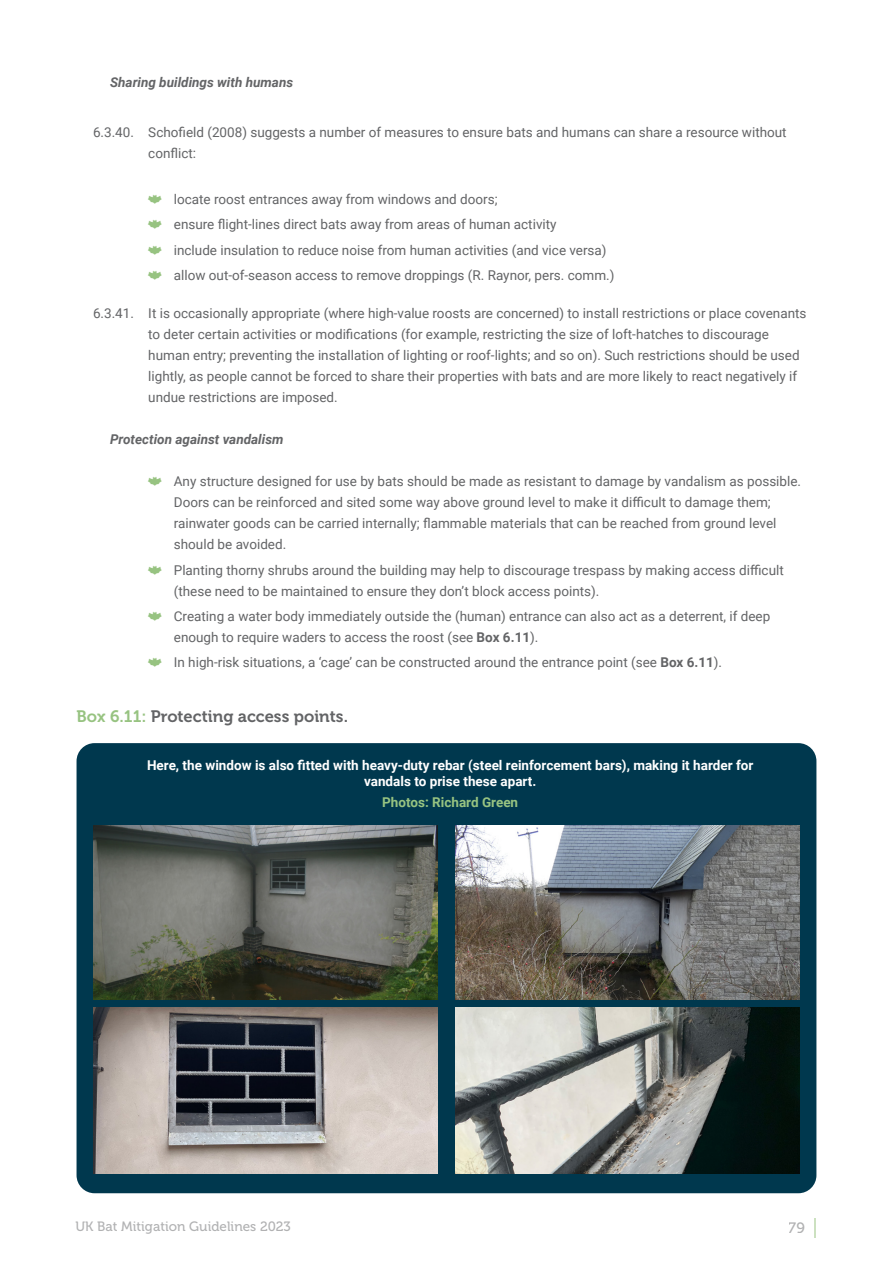
<style>
.page{position:relative;width:893px;height:1263px;background:#fff}
.page>*{position:absolute;margin:0;border:0;box-sizing:border-box;transform-origin:0 0}
.t1{font:16.5px "Museo 700";color:#636466}
.t2{font:15px "Museo 500";color:#636466}
.t3{font:13.5px/21px "Roboto";color:#636466}
.t4{font:700 13.5px/16.2px "Roboto";color:#fff;text-align:center}
.t5{font:italic 700 13.5px "Roboto";color:#636466}
.t6{font:13.5px "Museo 500";color:#636466}
.t7{font:700 13.5px "Roboto";color:#97c381}
.s1{font-weight:700}
.s2{color:#97c381}
</style>
<div class="page">
<svg style="left:814px;top:1218px;width:2px;height:20px"></svg>
<div style="left:77px;top:743px;width:739px;height:450px;background:#00384e;border-radius:18px"></div>
<img style="left:94px;top:826px;width:343px;height:173px">
<img style="left:94px;top:1008px;width:343px;height:166px">
<img style="left:455px;top:826px;width:344px;height:173px">
<img style="left:455px;top:1008px;width:344px;height:166px">
<p class="t5" style="left:110px;top:72px;width:185px">Sharing buildings with humans</p>
<p class="t3" style="left:148px;top:121px;width:640px;text-indent:-55px">6.3.40. Schofield (2008) suggests a number of measures to ensure bats and humans can share a resource without conflict:</p>
<p class="t3" style="left:174px;top:186px;width:442px;line-height:25.2px">locate roost entrances away from windows and doors;<br>ensure flight-lines direct bats away from areas of human activity<br>include insulation to reduce noise from human activities (and vice versa) allow out-of-season access to remove droppings (R. Raynor, pers. comm.)</p>
<p class="t3" style="left:148px;top:302px;width:660px;text-indent:-55px">6.3.41. It is occasionally appropriate (where high-value roosts are concerned) to install restrictions or place covenants to deter certain activities or modifications (for example, restricting the size of loft-hatches to discourage human entry; preventing the installation of lighting or roof-lights; and so on). Such restrictions should be used lightly, as people cannot be forced to share their properties with bats and are more likely to react negatively if undue restrictions are imposed.</p>
<p class="t5" style="left:110px;top:430px;width:175px">Protection against vandalism</p>
<p class="t3" style="left:174px;top:470px;width:629px">Any structure designed for use by bats should be made as resistant to damage by vandalism as possible.<br>Doors can be reinforced and sited some way above ground level to make it difficult to damage them; rainwater goods can be carried internally; flammable materials that can be reached from ground level should be avoided.</p>
<p class="t3" style="left:174px;top:559px;width:611px">Planting thorny shrubs around the building may help to discourage trespass by making access difficult (these need to be maintained to ensure they don’t block access points).</p>
<p class="t3" style="left:174px;top:605px;width:598px">Creating a water body immediately outside the (human) entrance can also act as a deterrent, if deep enough to require waders to access the roost (see <span class="s1">Box 6.11</span>).</p>
<p class="t3" style="left:174px;top:651px;width:550px">In high-risk situations, a ‘cage’ can be constructed around the entrance point (see <span class="s1">Box 6.11</span>).</p>
<p class="t1" style="left:77px;top:707px;width:273px"><span class="s2">Box 6.11:</span> Protecting access points.</p>
<p class="t4" style="left:147px;top:756px;width:608px">Here, the window is also fitted with heavy-duty rebar (steel reinforcement bars), making it harder for vandals to prise these apart.</p>
<p class="t7" style="left:382px;top:793px;width:137px">Photos: Richard Green</p>
<p class="t6" style="left:75px;top:1219px;width:217px">UK Bat Mitigation Guidelines 2023</p>
<p class="t2" style="left:789px;top:1219px;width:18px">79</p>
</div>
